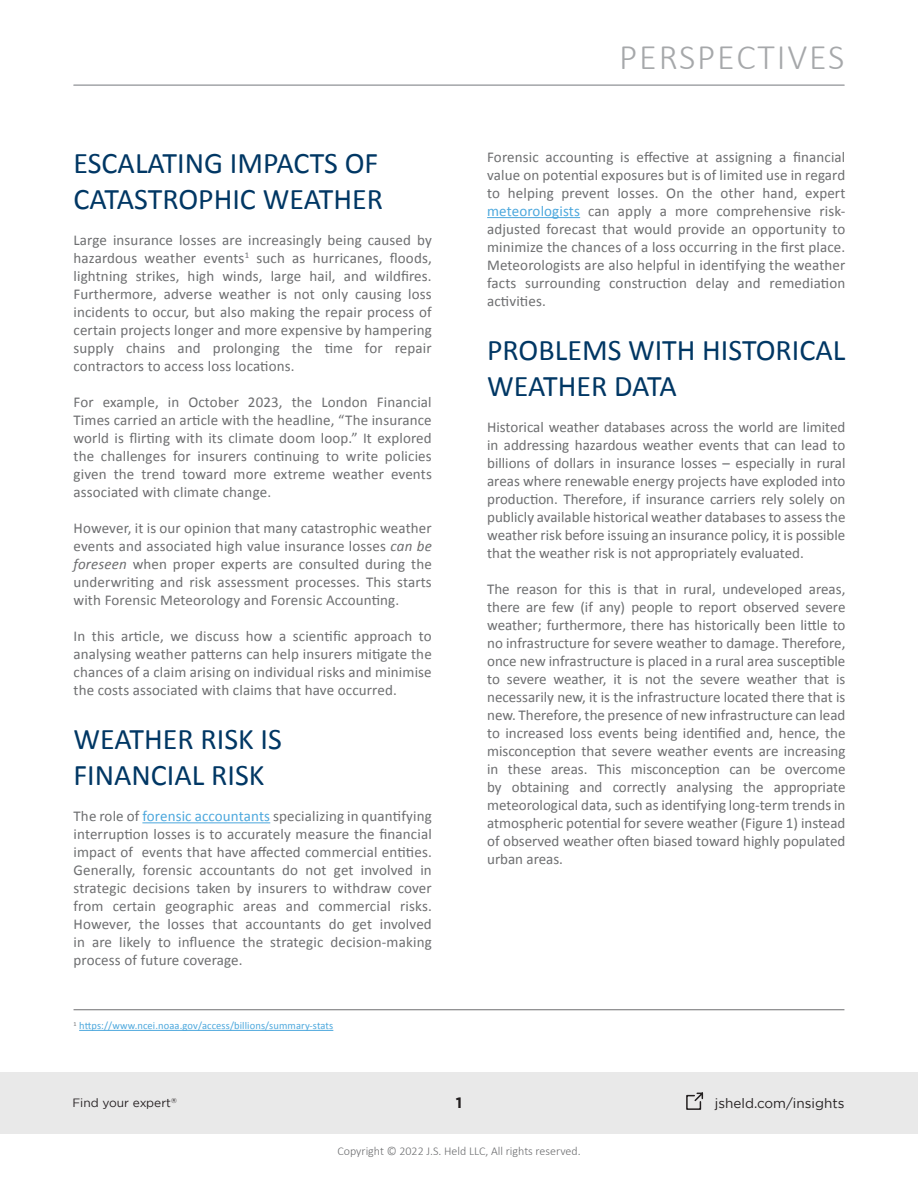
<style>
.page{position:relative;width:918px;height:1188px;background:#fff}
.page>*{position:absolute;margin:0;border:0;box-sizing:border-box;transform-origin:0 0}
.t1{font:300 36px "Calibri";letter-spacing:.05em;color:#a6a8aa}
.Main_Titles{font:30px/36px "Calibri";color:#003764}
.Text_Styles{font:15px/18px "Calibri";letter-spacing:.01em;color:#6d6e70;text-align:justify}
.t2{font:700 15px "Gotham";color:#231f20}
.t3{font:13.5px "Gotham";color:#231f20}
.t4{font:300 12px "Calibri";color:#6d6e70}
.t5{font:12px "Gotham";color:#241f21}
.t6{font:10.5px "Calibri";letter-spacing:.01em;color:#4da8dd}
.t7{font:7.05px "Gotham";color:#241f21}
.s1{font-style:italic}
.s2{color:#4da8dd}
</style>
<div class="page">
<div style="left:0;top:1072px;width:918px;height:62px;background:#e9e9e9"></div>
<svg style="left:686px;top:1092px;width:18px;height:18px"></svg>
<hr style="left:74px;top:85px;width:770px;height:1px;background:#a6a8ab">
<hr style="left:142px;top:822px;width:128px;height:1px;background:#4da8dd">
<hr style="left:487px;top:217px;width:93px;height:1px;background:#4da8dd">
<hr style="left:74px;top:1009px;width:770px;height:1px;background:#6d6e70">
<hr style="left:79px;top:1030px;width:254px;height:1px;background:#4da8dd">
<p class="Main_Titles" style="left:74px;top:144px;width:311px">ESCALATING IMPACTS OF<br>CATASTROPHIC WEATHER</p>
<p class="Text_Styles" style="left:74px;top:230px;width:360px">Large insurance losses are increasingly being caused by hazardous weather events<sup>1</sup> such as hurricanes, floods, lightning strikes, high winds, large hail, and wildfires.<br>Furthermore, adverse weather is not only causing loss incidents to occur, but also making the repair process of certain projects longer and more expensive by hampering supply chains and prolonging the time for repair contractors to access loss locations.</p>
<p class="Text_Styles" style="left:74px;top:392px;width:360px">For example, in October 2023, the London Financial Times carried an article with the headline, “The insurance world is flirting with its climate doom loop.” It explored the challenges for insurers continuing to write policies given the trend toward more extreme weather events associated with climate change.</p>
<p class="Text_Styles" style="left:74px;top:518px;width:360px">However, it is our opinion that many catastrophic weather events and associated high value insurance losses <span class="s1">can be foreseen</span> when proper experts are consulted during the underwriting and risk assessment processes. This starts with Forensic Meteorology and Forensic Accounting.</p>
<p class="Text_Styles" style="left:74px;top:626px;width:360px">In this article, we discuss how a scientific approach to analysing weather patterns can help insurers mitigate the chances of a claim arising on individual risks and minimise the costs associated with claims that have occurred.</p>
<p class="Main_Titles" style="left:74px;top:720px;width:210px">WEATHER RISK IS<br>FINANCIAL RISK</p>
<p class="Text_Styles" style="left:74px;top:806px;width:360px">The role of <span class="s2">forensic accountants</span> specializing in quantifying interruption losses is to accurately measure the financial impact of events that have affected commercial entities.<br>Generally, forensic accountants do not get involved in strategic decisions taken by insurers to withdraw cover from certain geographic areas and commercial risks.<br>However, the losses that accountants do get involved in are likely to influence the strategic decision-making process of future coverage.</p>
<p class="t6" style="left:74px;top:1019px;width:261px"><sup>1</sup> https://www.ncei.noaa.gov/access/billions/summary-stats</p>
<h1 class="t1" style="left:619px;top:35px;width:227px">PERSPECTIVES</h1>
<p class="Text_Styles" style="left:487px;top:147px;width:360px">Forensic accounting is effective at assigning a financial value on potential exposures but is of limited use in regard to helping prevent losses. On the other hand, expert <span class="s2">meteorologists</span> can apply a more comprehensive risk&shy;adjusted forecast that would provide an opportunity to minimize the chances of a loss occurring in the first place.<br>Meteorologists are also helpful in identifying the weather facts surrounding construction delay and remediation activities.</p>
<p class="Main_Titles" style="left:487px;top:331px;width:360px">PROBLEMS WITH HISTORICAL<br>WEATHER DATA</p>
<p class="Text_Styles" style="left:487px;top:417px;width:360px">Historical weather databases across the world are limited in addressing hazardous weather events that can lead to billions of dollars in insurance losses – especially in rural areas where renewable energy projects have exploded into production. Therefore, if insurance carriers rely solely on publicly available historical weather databases to assess the weather risk before issuing an insurance policy, it is possible that the weather risk is not appropriately evaluated.</p>
<p class="Text_Styles" style="left:487px;top:579px;width:360px">The reason for this is that in rural, undeveloped areas, there are few (if any) people to report observed severe weather; furthermore, there has historically been little to no infrastructure for severe weather to damage. Therefore, once new infrastructure is placed in a rural area susceptible to severe weather, it is not the severe weather that is necessarily new, it is the infrastructure located there that is new. Therefore, the presence of new infrastructure can lead to increased loss events being identified and, hence, the misconception that severe weather events are increasing in these areas. This misconception can be overcome by obtaining and correctly analysing the appropriate meteorological data, such as identifying long-term trends in atmospheric potential for severe weather (Figure 1) instead of observed weather often biased toward highly populated urban areas.</p>
<p class="t5" style="left:72px;top:1096px;width:100px">Find your expert</p>
<p class="t2" style="left:456px;top:1093px;width:8px">1</p>
<p class="t3" style="left:715px;top:1095px;width:131px">jsheld.com/insights</p>
<p class="t7" style="left:171px;top:1096px;width:7px">®</p>
<p class="t4" style="left:337px;top:1144px;width:245px">Copyright © 2022 J.S. Held LLC, All rights reserved.</p>
</div>
